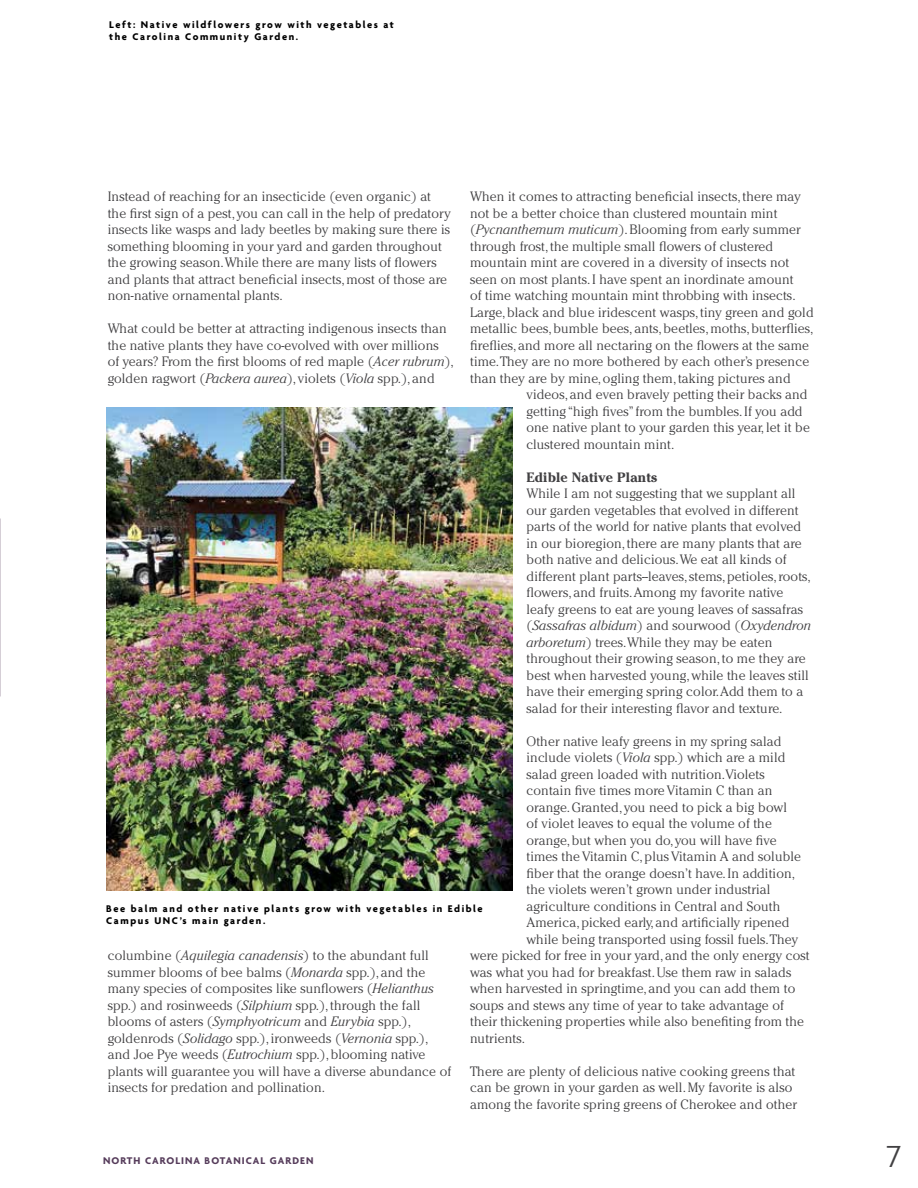
<style>
.page{position:relative;width:918px;height:1188px;background:#fff}
.page>*{position:absolute;margin:0;border:0;box-sizing:border-box;transform-origin:0 0}
.t1{font:300 33px "Agenda";color:#414042}
.t2{font:300 13.5px/16.5px "Cheltenham Std";letter-spacing:.01em;color:#414042}
.t3{font:700 13.5px "Cheltenham Std";letter-spacing:.01em;color:#414042}
.t4{font:700 10.5px/12px "Agenda";letter-spacing:.15em;color:#000}
.t5{font:700 10.5px "Agenda";letter-spacing:.1em;color:#563c5b}
.s1{font-style:italic}
</style>
<div class="page">
<img style="left:106px;top:407px;width:407px;height:484px">
<p class="t4" style="left:109px;top:19px;width:286px">Left: Native wildflowers grow with vegetables at the Carolina Community Garden.</p>
<p class="t2" style="left:108px;top:188px;width:345px">Instead of reaching for an insecticide (even organic) at the first sign of a pest, you can call in the help of predatory insects like wasps and lady beetles by making sure there is something blooming in your yard and garden throughout the growing season.While there are many lists of flowers and plants that attract beneficial insects, most of those are non-native ornamental plants.</p>
<p class="t2" style="left:108px;top:320px;width:348px">What could be better at attracting indigenous insects than the native plants they have co-evolved with over millions<br>of years? From the first blooms of red maple (<span class="s1">Acer rubrum</span>), golden ragwort (<span class="s1">Packera aurea</span>), violets (<span class="s1">Viola</span> spp.), and</p>
<p class="t2" style="left:470px;top:188px;width:332px">When it comes to attracting beneficial insects, there may</p>
<p class="t2" style="left:470px;top:205px;width:309px">not be a better choice than clustered mountain mint</p>
<p class="t2" style="left:470px;top:221px;width:332px">(<span class="s1">Pycnanthemum muticum</span>). Blooming from early summer</p>
<p class="t2" style="left:470px;top:238px;width:305px">through frost, the multiple small flowers of clustered</p>
<p class="t2" style="left:470px;top:254px;width:321px">mountain mint are covered in a diversity of insects not</p>
<p class="t2" style="left:470px;top:271px;width:325px">seen on most plants. I have spent an inordinate amount</p>
<p class="t2" style="left:470px;top:287px;width:327px">of time watching mountain mint throbbing with insects.</p>
<p class="t2" style="left:470px;top:304px;width:345px">Large, black and blue iridescent wasps, tiny green and gold</p>
<p class="t2" style="left:470px;top:320px;width:345px">metallic bees, bumble bees, ants, beetles, moths, butterflies,</p>
<p class="t2" style="left:470px;top:337px;width:340px">fireflies, and more all nectaring on the flowers at the same</p>
<p class="t2" style="left:470px;top:353px;width:341px">time. They are no more bothered by each other’s presence</p>
<p class="t2" style="left:470px;top:370px;width:322px">than they are by mine, ogling them, taking pictures and</p>
<p class="t2" style="left:527px;top:386px;width:283px">videos, and even bravely petting their backs and</p>
<p class="t2" style="left:527px;top:403px;width:278px">getting “high fives” from the bumbles. If you add</p>
<p class="t2" style="left:527px;top:419px;width:285px">one native plant to your garden this year, let it be</p>
<p class="t2" style="left:527px;top:436px;width:149px">clustered mountain mint.</p>
<p class="t3" style="left:527px;top:469px;width:132px">Edible Native Plants</p>
<p class="t2" style="left:527px;top:485px;width:286px">While I am not suggesting that we supplant all our garden vegetables that evolved in different parts of the world for native plants that evolved in our bioregion, there are many plants that are both native and delicious.We eat all kinds of different plant parts--leaves, stems, petioles, roots, flowers, and fruits. Among my favorite native leafy greens to eat are young leaves of sassafras (<span class="s1">Sassafras albidum</span>) and sourwood (<span class="s1">Oxydendron arboretum</span>) trees.While they may be eaten throughout their growing season, to me they are best when harvested young, while the leaves still have their emerging spring color. Add them to a salad for their interesting flavor and texture.</p>
<p class="t2" style="left:527px;top:733px;width:257px">Other native leafy greens in my spring salad</p>
<p class="t2" style="left:527px;top:749px;width:260px">include violets (<span class="s1">Viola</span> spp.) which are a mild</p>
<p class="t2" style="left:527px;top:766px;width:240px">salad green loaded with nutrition.Violets</p>
<p class="t2" style="left:527px;top:782px;width:248px">contain five times more Vitamin C than an</p>
<p class="t2" style="left:527px;top:799px;width:262px">orange. Granted, you need to pick a big bowl</p>
<p class="t2" style="left:527px;top:815px;width:247px">of violet leaves to equal the volume of the</p>
<p class="t2" style="left:527px;top:832px;width:252px">orange, but when you do, you will have five</p>
<p class="t2" style="left:527px;top:848px;width:276px">times the Vitamin C, plus Vitamin A and soluble</p>
<p class="t2" style="left:527px;top:865px;width:270px">fiber that the orange doesn’t have. In addition,</p>
<p class="t2" style="left:527px;top:881px;width:245px">the violets weren’t grown under industrial</p>
<p class="t2" style="left:527px;top:898px;width:256px">agriculture conditions in Central and South</p>
<p class="t2" style="left:527px;top:914px;width:265px">America, picked early, and artificially ripened</p>
<p class="t2" style="left:527px;top:931px;width:273px">while being transported using fossil fuels. They</p>
<p class="t2" style="left:470px;top:947px;width:341px">were picked for free in your yard, and the only energy cost</p>
<p class="t2" style="left:470px;top:964px;width:323px">was what you had for breakfast. Use them raw in salads</p>
<p class="t2" style="left:470px;top:980px;width:327px">when harvested in springtime, and you can add them to</p>
<p class="t2" style="left:470px;top:997px;width:315px">soups and stews any time of year to take advantage of</p>
<p class="t2" style="left:470px;top:1013px;width:336px">their thickening properties while also benefiting from the</p>
<p class="t2" style="left:470px;top:1030px;width:57px">nutrients.</p>
<p class="t2" style="left:470px;top:1063px;width:328px">There are plenty of delicious native cooking greens that can be grown in your garden as well. My favorite is also among the favorite spring greens of Cherokee and other</p>
<p class="t4" style="left:106px;top:903px;width:378px">Bee balm and other native plants grow with vegetables in Edible<br>Campus UNC’s main garden.</p>
<p class="t2" style="left:108px;top:947px;width:345px">columbine (<span class="s1">Aquilegia canadensis</span>) to the abundant full summer blooms of bee balms (<span class="s1">Monarda</span> spp.), and the many species of composites like sunflowers (<span class="s1">Helianthus </span>spp.) and rosinweeds (<span class="s1">Silphium</span> spp.), through the fall blooms of asters (<span class="s1">Symphyotricum</span> and <span class="s1">Eurybia</span> spp.), goldenrods (<span class="s1">Solidago</span> spp.), ironweeds (<span class="s1">Vernonia</span> spp.), and Joe Pye weeds (<span class="s1">Eutrochium</span> spp.), blooming native plants will guarantee you will have a diverse abundance of insects for predation and pollination.</p>
<p class="t5" style="left:103px;top:1155px;width:212px">NORTH CAROLINA BOTANICAL GARDEN</p>
<h1 class="t1" style="left:887px;top:1139px;width:16px">7</h1>
</div>
